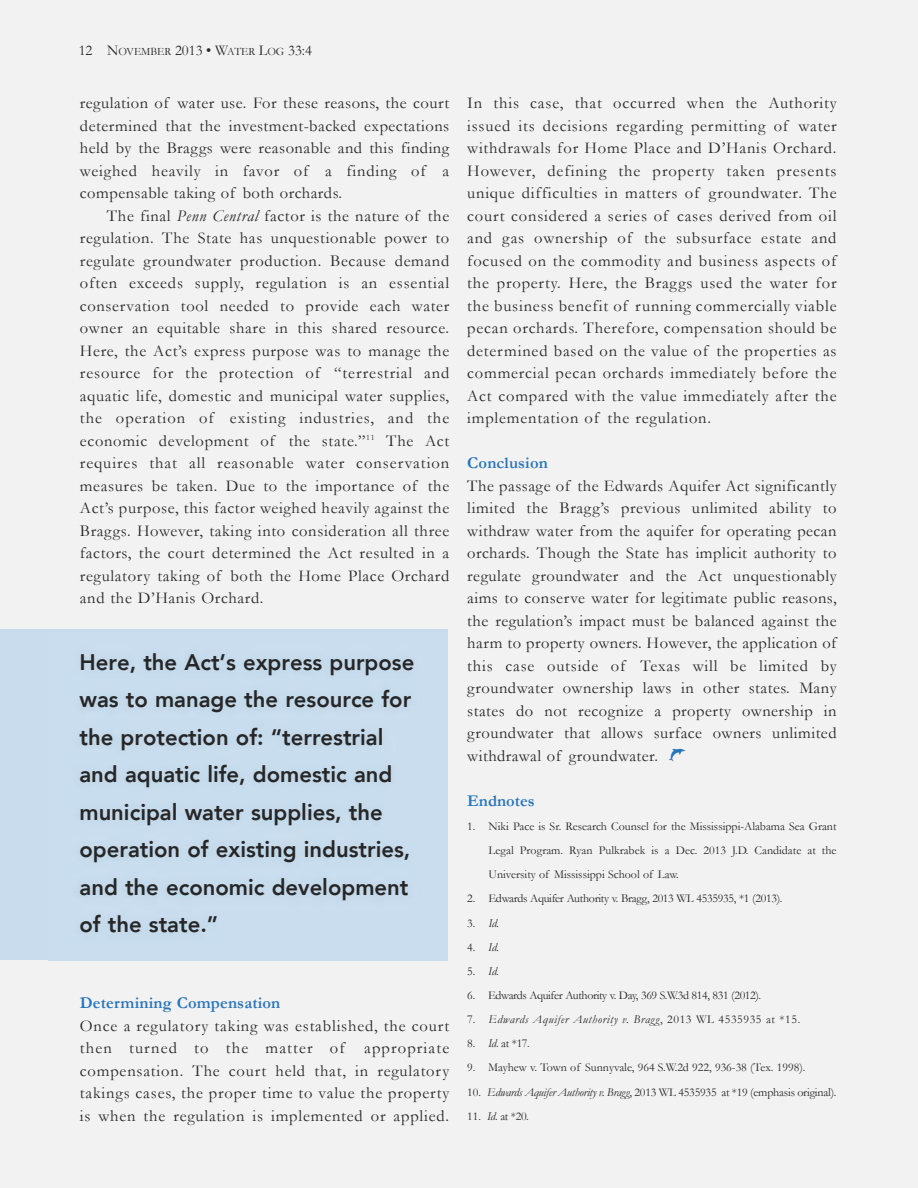
<style>
.page{position:relative;width:918px;height:1188px;background:#f2f2f2}
.page>*{position:absolute;margin:0;border:0;box-sizing:border-box;transform-origin:0 0}
.t1{font:800 22.5px/37.5px "Avenir";color:#272627}
.t2{font:16.5px/22.5px "Garamond";letter-spacing:.04em;color:#272627;text-align:justify}
.t3{font:700 16.5px "Garamond";letter-spacing:.01em;color:#2975bb}
.t4{font:15px "Garamond";color:#272627}
.t5{font:12px/24.2px "Garamond";letter-spacing:-.015em;color:#272627;text-align:justify}
.t6{font:italic 12px "Garamond";letter-spacing:.05em;color:#272627}
.s1{font-size:11.25px}
.s2{font-style:italic}
.s3{font-family:"Mini Pics Lil Fishies";color:#2975bb}
.s4{font-style:normal}
</style>
<div class="page">
<div style="left:0;top:629px;width:448px;height:331px;background:#c9dcee"></div>
<p class="t4" style="left:79px;top:42px;width:235px">12 N<span class="s1">OVEMbER</span> 2013 • W<span class="s1">ATER</span> L<span class="s1">OG</span> 33:4</p>
<p class="t2" style="left:80px;top:92px;width:371px">regulation of water use. For these reasons, the court determined that the investment-backed expectations held by the braggs were reasonable and this finding weighed heavily in favor of a finding of a compensable taking of both orchards.</p>
<p class="t2" style="left:80px;top:205px;width:371px;text-indent:27px">The final <span class="s2">Penn Central</span> factor is the nature of the regulation. The State has unquestionable power to regulate groundwater production. because demand often exceeds supply, regulation is an essential conservation tool needed to provide each water owner an equitable share in this shared resource.<br>Here, the Act’s express purpose was to manage the resource for the protection of “terrestrial and aquatic life, domestic and municipal water supplies, the operation of existing industries, and the economic development of the state.”<sup>11</sup> The Act requires that all reasonable water conservation measures be taken. Due to the importance of the Act’s purpose, this factor weighed heavily against the braggs. However, taking into consideration all three factors, the court determined the Act resulted in a regulatory taking of both the Home Place Orchard and the D’Hanis Orchard.</p>
<h1 class="t1" style="left:79px;top:644px;width:336px">Here, the Act’s express purpose was to manage the resource for the protection of: “terrestrial and aquatic life, domestic and municipal water supplies, the operation of existing industries, and the economic development of the state.”</h1>
<p class="t3" style="left:80px;top:994px;width:202px">Determining Compensation</p>
<p class="t2" style="left:80px;top:1015px;width:371px">Once a regulatory taking was established, the court then turned to the matter of appropriate compensation. The court held that, in regulatory takings cases, the proper time to value the property is when the regulation is implemented or applied.</p>
<p class="t2" style="left:467px;top:92px;width:371px">In this case, that occurred when the Authority issued its decisions regarding permitting of water withdrawals for Home Place and D’Hanis Orchard.<br>However, defining the property taken presents unique difficulties in matters of groundwater. The court considered a series of cases derived from oil and gas ownership of the subsurface estate and focused on the commodity and business aspects of the property. Here, the braggs used the water for the business benefit of running commercially viable pecan orchards. Therefore, compensation should be determined based on the value of the properties as commercial pecan orchards immediately before the Act compared with the value immediately after the implementation of the regulation.</p>
<p class="t3" style="left:467px;top:454px;width:82px">Conclusion</p>
<p class="t2" style="left:467px;top:475px;width:371px">The passage of the Edwards Aquifer Act significantly limited the bragg’s previous unlimited ability to withdraw water from the aquifer for operating pecan orchards. Though the State has implicit authority to regulate groundwater and the Act unquestionably aims to conserve water for legitimate public reasons, the regulation’s impact must be balanced against the harm to property owners. However, the application of this case outside of Texas will be limited by groundwater ownership laws in other states. Many states do not recognize a property ownership in groundwater that allows surface owners unlimited withdrawal of groundwater. <span class="s3">l</span></p>
<p class="t3" style="left:467px;top:792px;width:69px">endnotes</p>
<p class="t5" style="left:489px;top:814px;width:349px;text-indent:-21px">1. Niki Pace is Sr. Research Counsel for the Mississippi-Alabama Sea Grant Legal Program. Ryan Pulkrabek is a Dec. 2013 J.D. Candidate at the University of Mississippi School of Law.</p>
<p class="t5" style="left:467px;top:887px;width:317px">2. Edwards Aquifer Authority v. bragg, 2013 WL 4535935, *1 (2013).</p>
<p class="t6" style="left:467px;top:916px;width:33px"><span class="s4">3.</span> Id.</p>
<p class="t6" style="left:467px;top:940px;width:33px"><span class="s4">4.</span> Id.</p>
<p class="t5" style="left:467px;top:959px;width:33px">5. <span class="s2">Id</span>.</p>
<p class="t5" style="left:467px;top:983px;width:296px">6. Edwards Aquifer Authority v. Day, 369 S.W.3d 814, 831 (2012).</p>
<p class="t6" style="left:467px;top:1013px;width:335px"><span class="s4">7.</span> Edwards Aquifer Authority v. Bragg<span class="s4">, 2013 WL 4535935 at *15.</span></p>
<p class="t5" style="left:467px;top:1032px;width:64px">8. <span class="s2">Id</span>. at *17.</p>
<p class="t5" style="left:467px;top:1056px;width:340px">9. Mayhew v. Town of Sunnyvale, 964 S.W.2d 922, 936-38 (Tex. 1998).</p>
<p class="t5" style="left:467px;top:1080px;width:371px">10. <span class="s2">Edwards Aquifer Authority v. Bragg</span>, 2013 WL 4535935 at *19 (emphasis original).</p>
<p class="t5" style="left:467px;top:1104px;width:63px">11. <span class="s2">Id</span>. at *20.</p>
</div>
